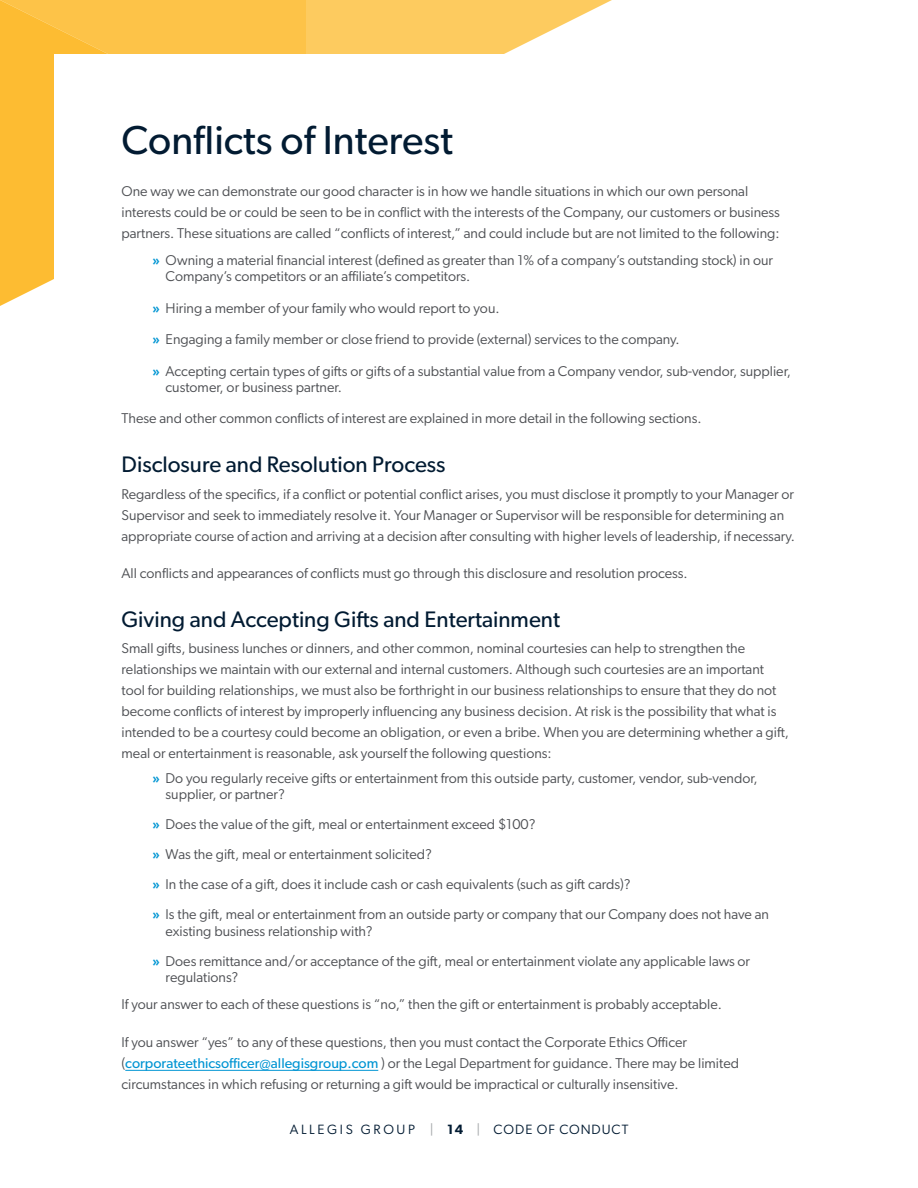
<style>
.page{position:relative;width:918px;height:1188px;background:#fff}
.page>*{position:absolute;margin:0;border:0;box-sizing:border-box;transform-origin:0 0}
.t1{font:40.5px "Gibson";color:#021b32}
.t2{font:22.5px "Gibson";color:#021b32}
.t3{font:14.25px/21px "Gibson";color:#4d4f53}
.t4{font:13.5px "Gibson";letter-spacing:.135em;color:#021b32}
.s1{font-weight:600;color:#0195d3}
.s2{color:#0195d3}
.s3{color:#a8aaad}
.s4{font-weight:600}
</style>
<div class="page">
<svg style="left:0;top:153px;width:54px;height:153px;background:#fdc143"></svg>
<svg style="left:306px;top:0;width:306px;height:54px;fill:#fdcb5f"></svg>
<svg style="left:0;top:0;width:306px;height:153px;background:#fdc03f"></svg>
<div style="left:54px;top:54px;width:810px;height:871px;background:#fff"></div>
<hr style="left:125px;top:1070px;width:253px;height:1px;background:#0195d3">
<h1 class="t1" style="left:122px;top:116px;width:333px">Conflicts of Interest</h1>
<p class="t3" style="left:122px;top:180px;width:660px">One way we can demonstrate our good character is in how we handle situations in which our own personal interests could be or could be seen to be in conflict with the interests of the Company, our customers or business partners. These situations are called “conflicts of interest,” and could include but are not limited to the following:</p>
<p class="t3" style="left:166px;top:251px;width:609px;line-height:16.5px;text-indent:-13px"><span class="s1">»</span> Owning a material financial interest (defined as greater than 1% of a company’s outstanding stock) in our<br>Company’s competitors or an affiliate’s competitors.</p>
<p class="t3" style="left:152px;top:297px;width:349px"><span class="s1">»</span> Hiring a member of your family who would report to you.</p>
<p class="t3" style="left:152px;top:329px;width:529px"><span class="s1">»</span> Engaging a family member or close friend to provide (external) services to the company.</p>
<p class="t3" style="left:166px;top:362px;width:627px;line-height:16.5px;text-indent:-13px"><span class="s1">»</span> Accepting certain types of gifts or gifts of a substantial value from a Company vendor, sub-vendor, supplier, customer, or business partner.</p>
<p class="t3" style="left:122px;top:408px;width:582px">These and other common conflicts of interest are explained in more detail in the following sections.</p>
<h2 class="t2" style="left:122px;top:451px;width:325px">Disclosure and Resolution Process</h2>
<p class="t3" style="left:122px;top:483px;width:675px">Regardless of the specifics, if a conflict or potential conflict arises, you must disclose it promptly to your Manager or<br>Supervisor and seek to immediately resolve it. Your Manager or Supervisor will be responsible for determining an appropriate course of action and arriving at a decision after consulting with higher levels of leadership, if necessary.</p>
<p class="t3" style="left:122px;top:563px;width:568px">All conflicts and appearances of conflicts must go through this disclosure and resolution process.</p>
<h2 class="t2" style="left:122px;top:605px;width:440px">Giving and Accepting Gifts and Entertainment</h2>
<p class="t3" style="left:122px;top:638px;width:669px">Small gifts, business lunches or dinners, and other common, nominal courtesies can help to strengthen the relationships we maintain with our external and internal customers. Although such courtesies are an important tool for building relationships, we must also be forthright in our business relationships to ensure that they do not become conflicts of interest by improperly influencing any business decision. At risk is the possibility that what is intended to be a courtesy could become an obligation, or even a bribe. When you are determining whether a gift, meal or entertainment is reasonable, ask yourself the following questions:</p>
<p class="t3" style="left:166px;top:769px;width:594px;line-height:16.5px;text-indent:-13px"><span class="s1">»</span> Do you regularly receive gifts or entertainment from this outside party, customer, vendor, sub-vendor, supplier, or partner?</p>
<p class="t3" style="left:152px;top:809px;width:619px;line-height:30px"><span class="s1">»</span> Does the value of the gift, meal or entertainment exceed $100?<br><span class="s1">»</span> Was the gift, meal or entertainment solicited?<br><span class="s1">»</span> In the case of a gift, does it include cash or cash equivalents (such as gift cards)?<br><span class="s1">»</span> Is the gift, meal or entertainment from an outside party or company that our Company does not have an</p>
<p class="t3" style="left:152px;top:916px;width:600px;line-height:30px;text-indent:13px">existing business relationship with?<br><span class="s1">»</span> Does remittance and/or acceptance of the gift, meal or entertainment violate any applicable laws or</p>
<p class="t3" style="left:166px;top:967px;width:74px">regulations?</p>
<p class="t3" style="left:122px;top:994px;width:602px">If your answer to each of these questions is “no,” then the gift or entertainment is probably acceptable.</p>
<p class="t3" style="left:122px;top:1031px;width:619px">If you answer “yes” to any of these questions, then you must contact the Corporate Ethics Officer (<span class="s2">corporateethicsofficer@allegisgroup.com</span> ) or the Legal Department for guidance. There may be limited circumstances in which refusing or returning a gift would be impractical or culturally insensitive.</p>
<p class="t4" style="left:290px;top:1121px;width:340px">ALLEGIS GROUP <span class="s3">|</span> <span class="s4">14</span> <span class="s3">|</span> CODE OF CONDUCT</p>
</div>
